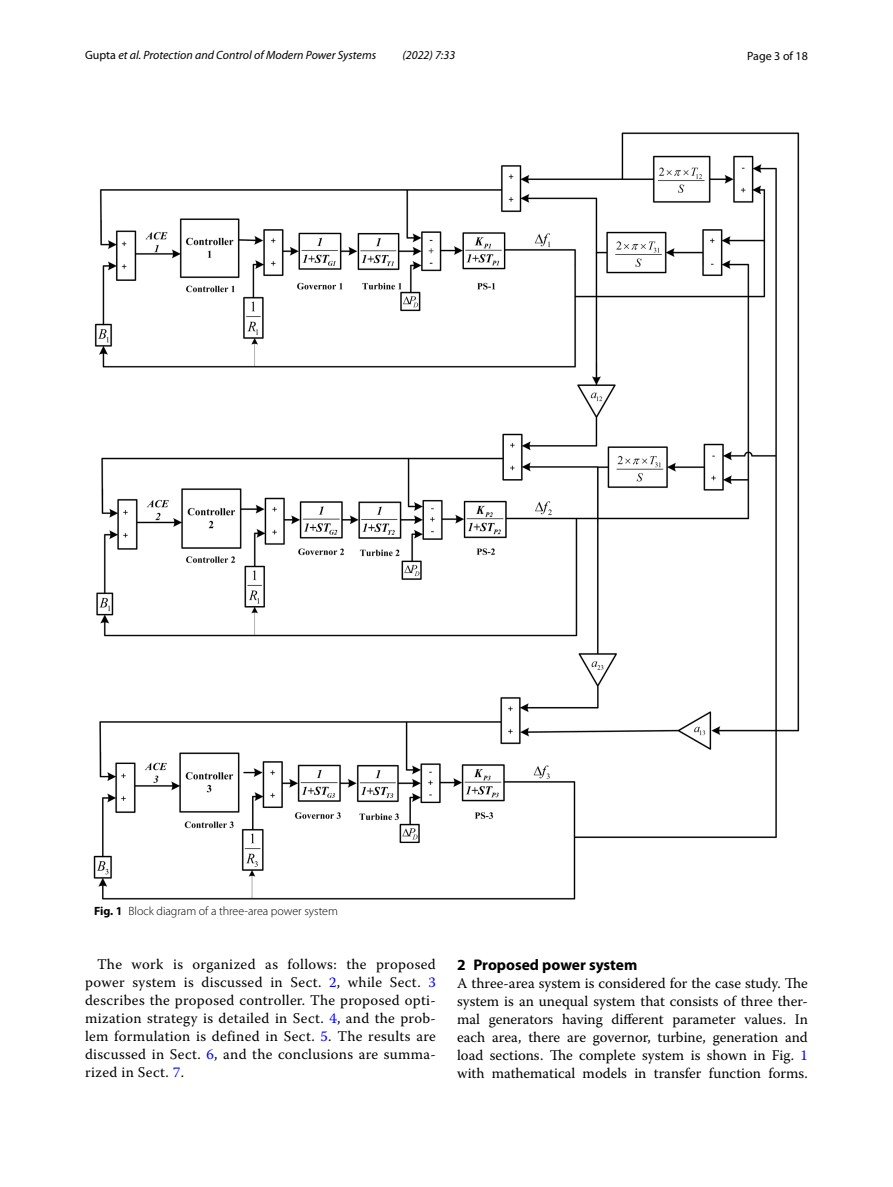
<style>
.page{position:relative;width:893px;height:1187px;background:#fff}
.page>*{position:absolute;margin:0;border:0;box-sizing:border-box;transform-origin:0 0}
.t1{font:700 15.45px "Myriad Pro";color:#000}
.t2{font:14.7px/18px "Warnock Pro";letter-spacing:.015em;color:#000;text-align:justify}
.t3{font:italic 12px "Myriad Pro";color:#000}
.t4{font:300 12px "Myriad Pro";color:#000}
.t5{font:12px "Myriad Pro";color:#000}
.s1{font-style:normal}
.s2{font-weight:700}
.s3{color:#00f}
</style>
<div class="page">
<img style="left:94px;top:133px;width:705px;height:766px">
<p class="t3" style="left:85px;top:48px;width:293px"><span class="s1">Gupta</span> et al. Protection and Control of Modern Power Systems</p>
<p class="t3" style="left:402px;top:48px;width:54px">(2022) 7:33</p>
<p class="t5" style="left:747px;top:48px;width:62px">Page 3 of 18</p>
<p class="t4" style="left:94px;top:904px;width:245px"><span class="s2">Fig. 1</span> Block diagram of a three-area power system</p>
<p class="t2" style="left:85px;top:954px;width:352px;text-indent:12px">The work is organized as follows: the proposed power system is discussed in Sect. <span class="s3">2</span>, while Sect. <span class="s3">3 </span>describes the proposed controller. The proposed opti&shy;mization strategy is detailed in Sect. <span class="s3">4</span>, and the prob&shy;lem formulation is defined in Sect. <span class="s3">5</span>. The results are discussed in Sect. <span class="s3">6</span>, and the conclusions are summa&shy;rized in Sect. <span class="s3">7</span>.</p>
<p class="t1" style="left:457px;top:954px;width:182px">2 Proposed power system</p>
<p class="t2" style="left:457px;top:973px;width:352px">A three-area system is considered for the case study. The system is an unequal system that consists of three ther&shy;mal generators having different parameter values. In each area, there are governor, turbine, generation and load sections. The complete system is shown in Fig. <span class="s3">1 </span>with mathematical models in transfer function forms.</p>
</div>
